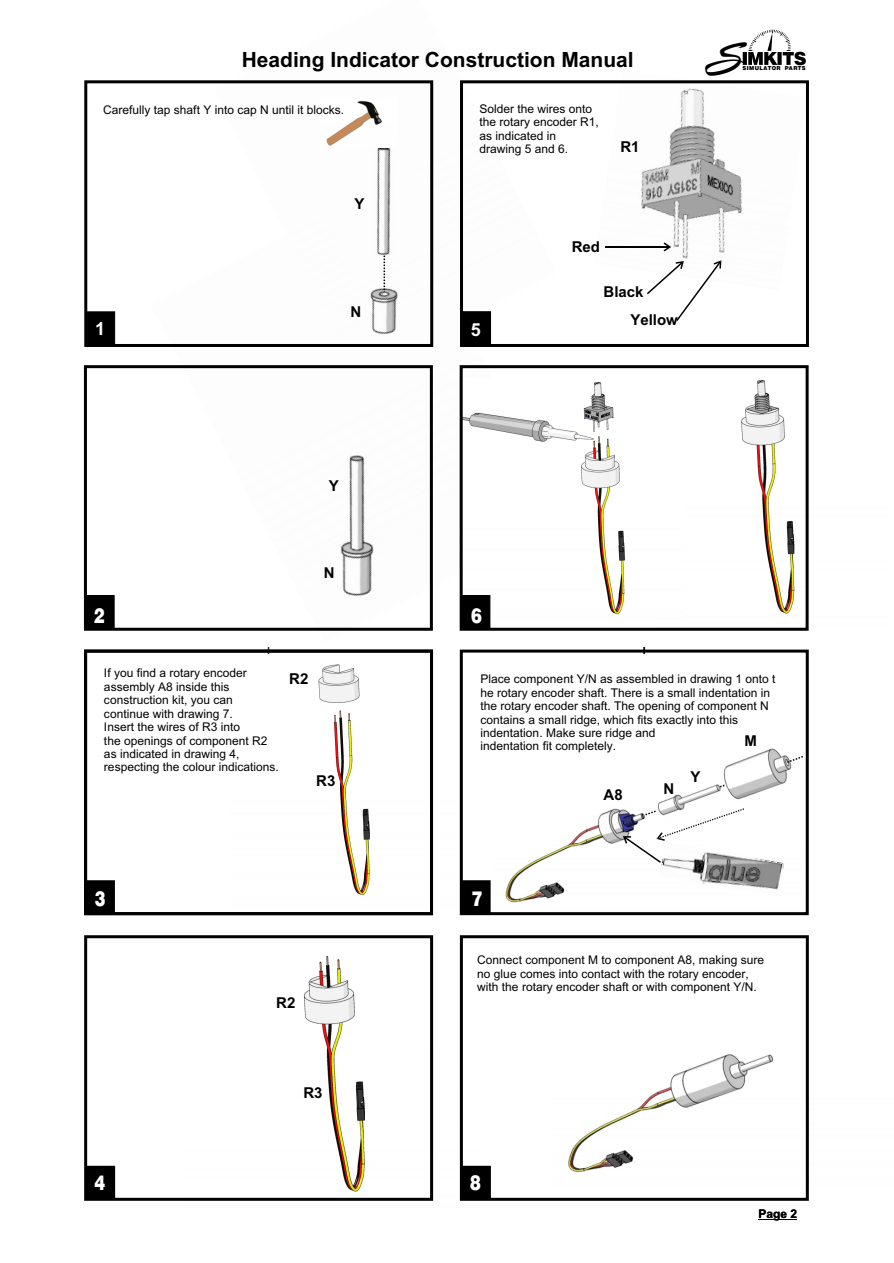
<style>
.page{position:relative;width:894px;height:1263px;background:#fff}
.page>*{position:absolute;margin:0;border:0;box-sizing:border-box;transform-origin:0 0}
.t1{font:47.55px "Rapier LET";color:#000}
.t2{font:700 21px "Arial";color:#000}
.t3{font:20.7px "Swis 721 Blk BT";color:#fff;scale:.79 1}
.t4{font:20.55px "Swis 721 Blk BT";color:#fff;scale:.8 1}
.t5{font:700 18px "Arial";color:#fff}
.t6{font:700 15px "Arial";color:#000}
.t7{font:12px/13.4px "Arial";color:#000}
.t8{font:700 12px "Arial";color:#000}
.t9{font:700 9.75px "Swis 721 BT";color:#000;scale:.8 1}
.t10{font:5.4px "Swis 721 Blk BT";letter-spacing:.075em;color:#000}
</style>
<div class="page">
<img style="left:641px;top:88px;width:101px;height:179px">
<img style="left:741px;top:380px;width:54px;height:234px">
<img style="left:184px;top:907px;width:295px;height:294px">
<img style="left:318px;top:658px;width:142px;height:249px">
<img style="left:505px;top:748px;width:287px;height:155px">
<img style="left:568px;top:1054px;width:206px;height:118px">
<img style="left:340px;top:371px;width:151px;height:260px">
<img style="left:370px;top:80px;width:90px;height:291px">
<img style="left:464px;top:379px;width:161px;height:240px">
<svg style="left:664px;top:242px;width:7px;height:9px"></svg>
<hr style="left:605px;top:246px;width:64px;height:2px;background:#000">
<svg style="left:647px;top:260px;width:74px;height:61px"></svg>
<svg style="left:384px;top:256px;width:1px;height:36px"></svg>
<img style="left:660px;top:843px;width:124px;height:53px">
<svg style="left:718px;top:783px;width:9px;height:6px"></svg>
<svg style="left:785px;top:754px;width:18px;height:10px"></svg>
<img style="left:326px;top:98px;width:70px;height:50px">
<svg style="left:623px;top:808px;width:121px;height:55px"></svg>
<svg style="left:743px;top:30px;width:63px;height:35px"></svg>
<hr style="left:759px;top:1219px;width:38px;height:1px;background:#000">
<div style="left:84px;top:650px;width:349px;height:265px;border:3px solid #000"></div>
<div style="left:84px;top:365px;width:349px;height:266px;border:3px solid #000"></div>
<div style="left:460px;top:365px;width:349px;height:266px;border:3px solid #000"></div>
<div style="left:85px;top:595px;width:30px;height:34px;background:#000;border:1px solid #000"></div>
<div style="left:461px;top:595px;width:29px;height:34px;background:#000"></div>
<div style="left:84px;top:80px;width:349px;height:267px;border:3px solid #000"></div>
<div style="left:460px;top:80px;width:349px;height:267px;border:3px solid #000"></div>
<div style="left:86px;top:311px;width:29px;height:34px;background:#000;border:1px solid #000"></div>
<div style="left:461px;top:311px;width:30px;height:34px;background:#000;border:1px solid #000"></div>
<div style="left:84px;top:935px;width:349px;height:266px;border:3px solid #000"></div>
<div style="left:460px;top:935px;width:349px;height:266px;border:3px solid #000"></div>
<div style="left:85px;top:1166px;width:30px;height:34px;background:#000"></div>
<div style="left:461px;top:1166px;width:30px;height:34px;background:#000;border:1px solid #000"></div>
<div style="left:460px;top:650px;width:349px;height:265px;border:3px solid #000"></div>
<div style="left:85px;top:880px;width:30px;height:34px;background:#000;border:1px solid #000"></div>
<div style="left:461px;top:880px;width:30px;height:34px;background:#000;border:1px solid #000"></div>
<h2 class="t2" style="left:242px;top:52px;width:394px">Heading Indicator Construction Manual</h2>
<p class="t7" style="left:103px;top:104px;width:242px">Carefully tap shaft Y into cap N until it blocks.</p>
<p class="t6" style="left:354px;top:198px;width:12px">Y</p>
<h3 class="t5" style="left:95px;top:322px;width:12px">1</h3>
<p class="t6" style="left:350px;top:306px;width:12px">N</p>
<p class="t7" style="left:480px;top:103px;width:121px">Solder the wires onto the rotary encoder R1, as indicated in drawing 5 and 6.</p>
<p class="t6" style="left:620px;top:141px;width:21px">R1</p>
<p class="t6" style="left:572px;top:241px;width:30px">Red</p>
<h3 class="t5" style="left:471px;top:323px;width:12px">5</h3>
<p class="t6" style="left:604px;top:287px;width:42px">Black</p>
<p class="t6" style="left:630px;top:314px;width:49px">Yellow</p>
<h1 class="t1" style="left:704px;top:28px;width:41px">S</h1>
<p class="t10" style="left:742px;top:66px;width:65px">SIMULATOR PARTS</p>
<h3 class="t3" style="left:94px;top:607px;width:15px">2</h3>
<p class="t6" style="left:329px;top:480px;width:12px">Y</p>
<p class="t6" style="left:324px;top:567px;width:12px">N</p>
<h3 class="t3" style="left:471px;top:607px;width:15px">6</h3>
<p class="t9" style="left:267px;top:647px;width:4px">I</p>
<p class="t9" style="left:643px;top:647px;width:4px">I</p>
<p class="t7" style="left:104px;top:668px;width:176px">If you find a rotary encoder assembly A8 inside this construction kit, you can continue with drawing 7.<br>Insert the wires of R3 into<br>the openings of component R2 as indicated in drawing 4, respecting the colour indications.</p>
<p class="t6" style="left:289px;top:674px;width:21px">R2</p>
<p class="t6" style="left:316px;top:775px;width:21px">R3</p>
<h3 class="t3" style="left:95px;top:890px;width:15px">3</h3>
<p class="t6" style="left:276px;top:997px;width:21px">R2</p>
<p class="t6" style="left:303px;top:1087px;width:21px">R3</p>
<p class="t7" style="left:481px;top:674px;width:296px">Place component Y/N as assembled in drawing 1 onto t he rotary encoder shaft. There is a small indentation in the rotary encoder shaft. The opening of component N contains a small ridge, which fits exactly into this indentation. Make sure ridge and<br>indentation fit completely.</p>
<p class="t6" style="left:744px;top:735px;width:14px">M</p>
<h3 class="t3" style="left:472px;top:890px;width:15px">7</h3>
<p class="t6" style="left:604px;top:789px;width:21px">A8</p>
<p class="t6" style="left:663px;top:783px;width:12px">N</p>
<p class="t6" style="left:690px;top:771px;width:12px">Y</p>
<p class="t7" style="left:477px;top:955px;width:288px">Connect component M to component A8, making sure no glue comes into contact with the rotary encoder, with the rotary encoder shaft or with component Y/N.</p>
<h3 class="t4" style="left:94px;top:1174px;width:15px">4</h3>
<h3 class="t3" style="left:470px;top:1174px;width:15px">8</h3>
<p class="t8" style="left:759px;top:1210px;width:40px">Page 2</p>
</div>
